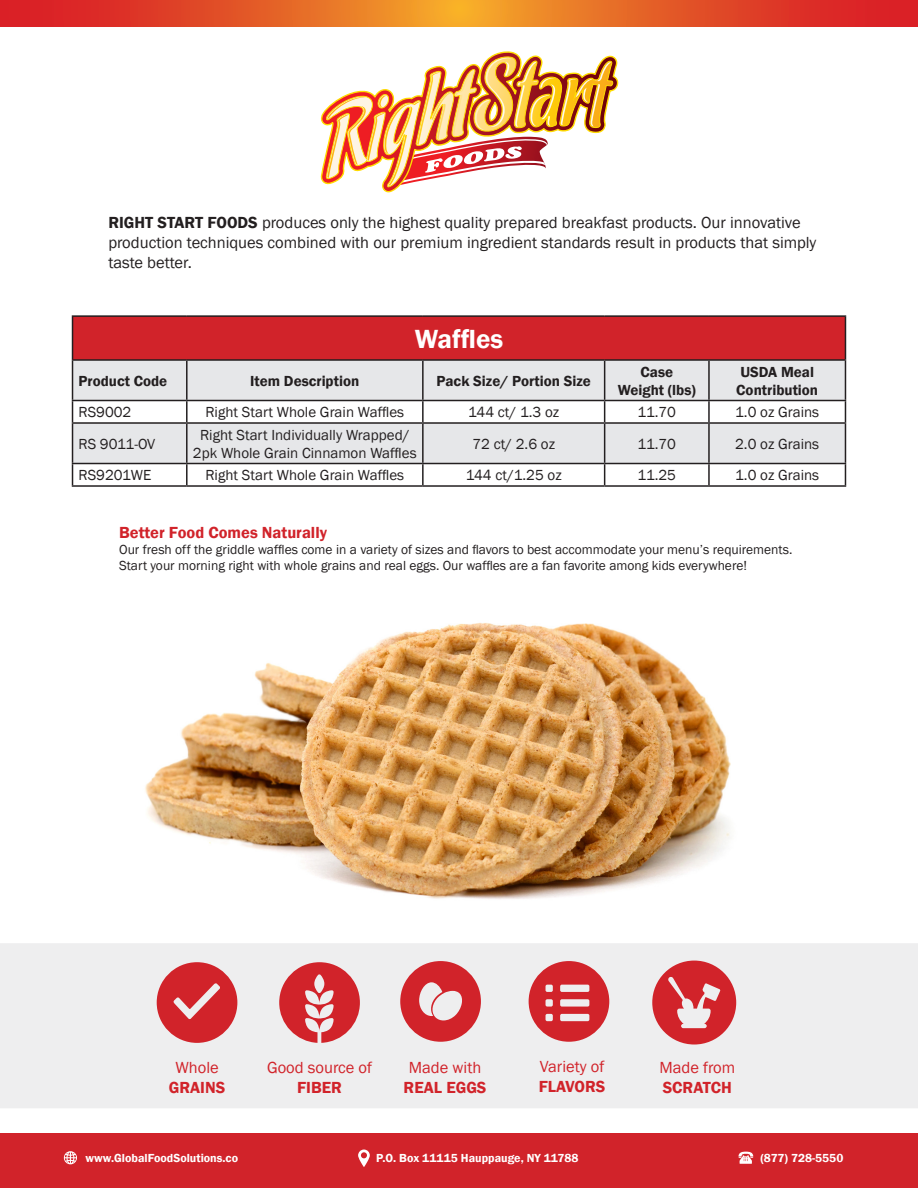
<style>
.page{position:relative;width:918px;height:1188px;background:#fff}
.page>*{position:absolute;margin:0;border:0;box-sizing:border-box;transform-origin:0 0}
.t1{font:600 27px "Franklin Gothic";color:#fff}
.t2{font:16.5px/19.8px "Franklin Gothic";color:#231f20}
.t3{font:16.5px/19.8px "Franklin Gothic";color:#d1232a}
.t4{font:600 16.5px/19.8px "Franklin Gothic";color:#d1232a;text-align:center}
.t5{font:15px/18px "Franklin Gothic";color:#231f20;text-align:center}
.t6{font:600 15px/18px "Franklin Gothic";color:#231f20;text-align:center}
.t7{font:13.5px/16.2px "Franklin Gothic";color:#231f20}
.t8{font:600 12px "Franklin Gothic";color:#fff}
.s1{font-weight:600}
.s2{font-weight:400}
</style>
<div class="page">
<img style="left:145px;top:623px;width:586px;height:276px">
<div style="left:0;top:1134px;width:918px;height:54px;background:#d1232a"></div>
<svg style="left:64px;top:1151px;width:13px;height:13px"></svg>
<svg style="left:358px;top:1150px;width:12px;height:17px"></svg>
<svg style="left:739px;top:1152px;width:14px;height:12px"></svg>
<svg style="left:0;top:0;width:918px;height:27px;background:#e45827"></svg>
<svg style="left:320px;top:51px;width:298px;height:142px"></svg>
<div style="left:73px;top:316px;width:772px;height:44px;background:#d1232a"></div>
<svg style="left:73px;top:361px;width:772px;height:102px;fill:#e6e7e9"></svg>
<hr style="left:72px;top:315px;width:115px;height:2px;background:#231f20">
<hr style="left:72px;top:317px;width:1px;height:42px;background:#231f20">
<hr style="left:187px;top:315px;width:236px;height:2px;background:#231f20">
<hr style="left:423px;top:315px;width:182px;height:2px;background:#231f20">
<hr style="left:605px;top:315px;width:104px;height:2px;background:#231f20">
<hr style="left:709px;top:315px;width:137px;height:2px;background:#231f20">
<hr style="left:845px;top:317px;width:1px;height:42px;background:#231f20">
<hr style="left:72px;top:359px;width:115px;height:2px;background:#231f20">
<hr style="left:72px;top:361px;width:1px;height:39px;background:#231f20">
<hr style="left:187px;top:359px;width:236px;height:2px;background:#231f20">
<hr style="left:186px;top:361px;width:2px;height:39px;background:#231f20">
<hr style="left:423px;top:359px;width:182px;height:2px;background:#231f20">
<hr style="left:422px;top:361px;width:2px;height:39px;background:#231f20">
<hr style="left:605px;top:359px;width:104px;height:2px;background:#231f20">
<hr style="left:604px;top:361px;width:1px;height:39px;background:#231f20">
<hr style="left:709px;top:359px;width:137px;height:2px;background:#231f20">
<hr style="left:708px;top:361px;width:2px;height:39px;background:#231f20">
<hr style="left:845px;top:361px;width:1px;height:39px;background:#231f20">
<hr style="left:72px;top:400px;width:115px;height:1px;background:#231f20">
<svg style="left:72px;top:401px;width:1px;height:21px"></svg>
<hr style="left:187px;top:400px;width:236px;height:1px;background:#231f20">
<hr style="left:186px;top:401px;width:2px;height:21px;background:#231f20">
<hr style="left:423px;top:400px;width:182px;height:1px;background:#231f20">
<hr style="left:422px;top:401px;width:2px;height:21px;background:#231f20">
<hr style="left:605px;top:400px;width:104px;height:1px;background:#231f20">
<svg style="left:604px;top:401px;width:1px;height:21px"></svg>
<hr style="left:709px;top:400px;width:137px;height:1px;background:#231f20">
<hr style="left:708px;top:401px;width:2px;height:21px;background:#231f20">
<svg style="left:845px;top:401px;width:1px;height:21px"></svg>
<hr style="left:72px;top:422px;width:115px;height:2px;background:#231f20">
<hr style="left:72px;top:424px;width:1px;height:39px;background:#231f20">
<hr style="left:187px;top:422px;width:236px;height:2px;background:#231f20">
<hr style="left:186px;top:424px;width:2px;height:39px;background:#231f20">
<hr style="left:423px;top:422px;width:182px;height:2px;background:#231f20">
<hr style="left:422px;top:424px;width:2px;height:39px;background:#231f20">
<hr style="left:605px;top:422px;width:104px;height:2px;background:#231f20">
<hr style="left:604px;top:424px;width:1px;height:39px;background:#231f20">
<hr style="left:709px;top:422px;width:137px;height:2px;background:#231f20">
<hr style="left:708px;top:424px;width:2px;height:39px;background:#231f20">
<hr style="left:845px;top:424px;width:1px;height:39px;background:#231f20">
<hr style="left:72px;top:463px;width:115px;height:1px;background:#231f20">
<svg style="left:72px;top:464px;width:1px;height:21px"></svg>
<hr style="left:187px;top:463px;width:236px;height:1px;background:#231f20">
<hr style="left:186px;top:464px;width:2px;height:21px;background:#231f20">
<hr style="left:423px;top:463px;width:182px;height:1px;background:#231f20">
<hr style="left:422px;top:464px;width:2px;height:21px;background:#231f20">
<hr style="left:605px;top:463px;width:104px;height:1px;background:#231f20">
<svg style="left:604px;top:464px;width:1px;height:21px"></svg>
<hr style="left:709px;top:463px;width:137px;height:1px;background:#231f20">
<hr style="left:708px;top:464px;width:2px;height:21px;background:#231f20">
<svg style="left:845px;top:464px;width:1px;height:21px"></svg>
<hr style="left:72px;top:485px;width:115px;height:2px;background:#231f20">
<hr style="left:187px;top:485px;width:236px;height:2px;background:#231f20">
<hr style="left:423px;top:485px;width:182px;height:2px;background:#231f20">
<hr style="left:605px;top:485px;width:104px;height:2px;background:#231f20">
<hr style="left:709px;top:485px;width:137px;height:2px;background:#231f20">
<div style="left:0;top:943px;width:918px;height:165px;background:#eeeeef"></div>
<svg style="left:652px;top:961px;width:84px;height:84px;background:#db6c70"></svg>
<svg style="left:157px;top:962px;width:80px;height:81px;background:#d95b61"></svg>
<svg style="left:279px;top:962px;width:81px;height:81px;background:#db6e72"></svg>
<svg style="left:400px;top:961px;width:81px;height:81px;background:#dc7276"></svg>
<svg style="left:529px;top:961px;width:80px;height:81px;background:#da666b"></svg>
<p class="t2" style="left:108px;top:213px;width:710px"><span class="s1">RIGHT START FOODS</span> produces only the highest quality prepared breakfast products. Our innovative production techniques combined with our premium ingredient standards result in products that simply taste better.</p>
<p class="t1" style="left:415px;top:322px;width:90px">Waffles</p>
<p class="t6" style="left:79px;top:372px;width:90px">Product Code</p>
<p class="t6" style="left:250px;top:372px;width:111px">Item Description</p>
<p class="t6" style="left:437px;top:372px;width:156px">Pack Size/ Portion Size</p>
<p class="t6" style="left:618px;top:363px;width:80px">Case<br>Weight (lbs)</p>
<p class="t6" style="left:736px;top:363px;width:83px;text-align:left">USDA Meal<br>Contribution</p>
<p class="t5" style="left:79px;top:403px;width:54px">RS9002</p>
<p class="t5" style="left:205px;top:403px;width:200px">Right Start Whole Grain Waffles</p>
<p class="t5" style="left:468px;top:403px;width:93px">144 ct/ 1.3 oz</p>
<p class="t5" style="left:638px;top:403px;width:40px">11.70</p>
<p class="t5" style="left:735px;top:403px;width:85px">1.0 oz Grains</p>
<p class="t5" style="left:79px;top:435px;width:78px">RS 9011-OV</p>
<p class="t5" style="left:193px;top:426px;width:225px">Right Start Individually Wrapped/<br>2pk Whole Grain Cinnamon Waffles</p>
<p class="t5" style="left:472px;top:435px;width:84px">72 ct/ 2.6 oz</p>
<p class="t5" style="left:638px;top:435px;width:40px">11.70</p>
<p class="t5" style="left:735px;top:435px;width:86px">2.0 oz Grains</p>
<p class="t5" style="left:79px;top:466px;width:74px">RS9201WE</p>
<p class="t5" style="left:205px;top:466px;width:200px">Right Start Whole Grain Waffles</p>
<p class="t5" style="left:466px;top:466px;width:98px">144 ct/1.25 oz</p>
<p class="t5" style="left:638px;top:466px;width:40px">11.25</p>
<p class="t5" style="left:735px;top:466px;width:85px">1.0 oz Grains</p>
<p class="t4" style="left:119px;top:523px;width:209px">Better Food Comes Naturally</p>
<p class="t7" style="left:119px;top:542px;width:675px">Our fresh off the griddle waffles come in a variety of sizes and flavors to best accommodate your menu’s requirements.<br>Start your morning right with whole grains and real eggs. Our waffles are a fan favorite among kids everywhere!</p>
<p class="t3" style="left:539px;top:1057px;width:68px">Variety of<br><span class="s1">FLAVORS</span></p>
<p class="t4" style="left:169px;top:1058px;width:58px"><span class="s2">Whole<br></span>GRAINS</p>
<p class="t3" style="left:267px;top:1058px;width:107px;text-align:center">Good source of<br><span class="s1">FIBER</span></p>
<p class="t3" style="left:404px;top:1058px;width:84px;text-align:center">Made with<br><span class="s1">REAL EGGS</span></p>
<p class="t3" style="left:659px;top:1058px;width:77px">Made from<br><span class="s1">SCRATCH</span></p>
<p class="t8" style="left:85px;top:1150px;width:154px">www.GlobalFoodSolutions.co</p>
<p class="t8" style="left:376px;top:1150px;width:204px">P.O. Box 11115 Hauppauge, NY 11788</p>
<p class="t8" style="left:760px;top:1150px;width:84px">(877) 728-5550</p>
</div>
